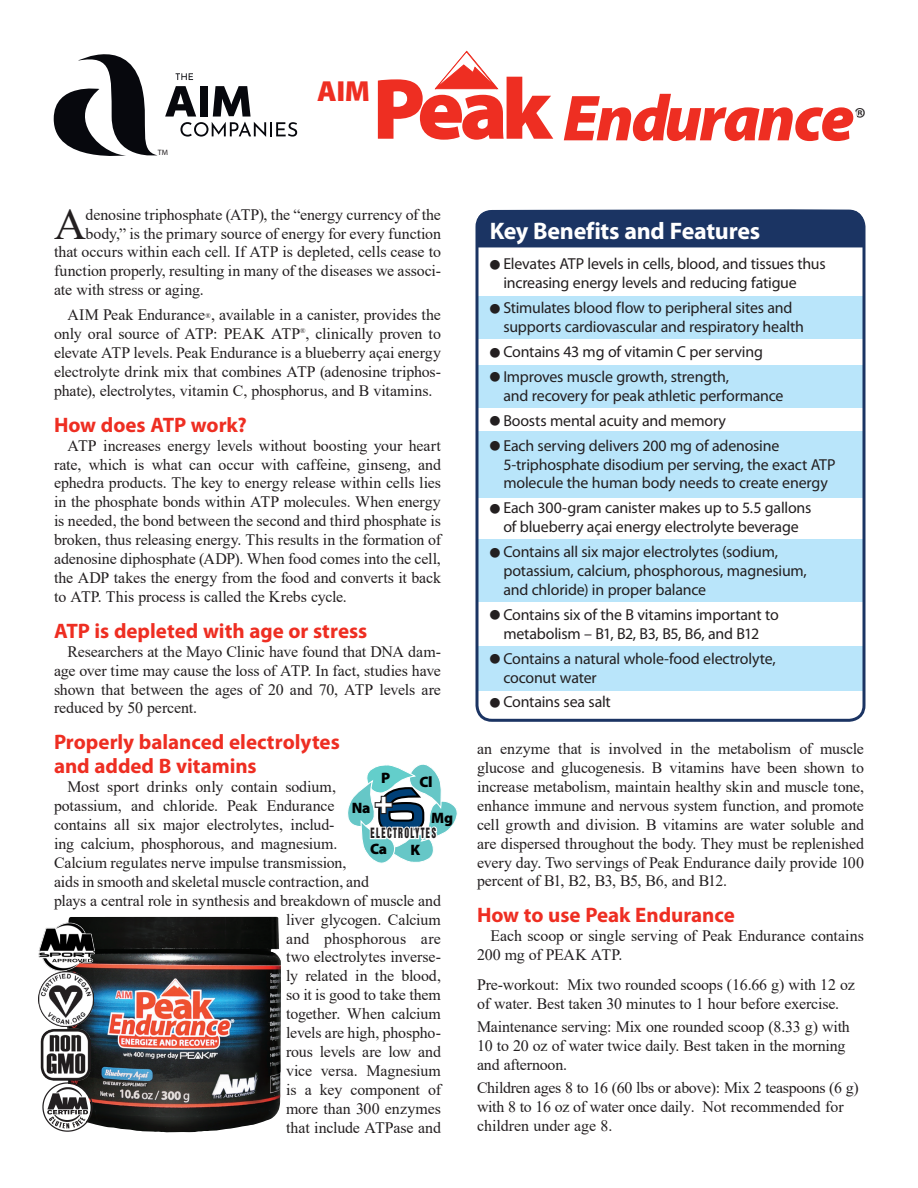
<style>
.page{position:relative;width:918px;height:1188px;background:#fff}
.page>*{position:absolute;margin:0;border:0;box-sizing:border-box;transform-origin:0 0}
.t1{font:900 87.3px "Myriad Pro";color:#ee2e22}
.t2{font:500 74.4px "Bank Gothic BT";color:#004077}
.t3{font:italic 900 65.55px "Myriad Pro";letter-spacing:-.035em;color:#ee2e22}
.Body_text{font:44.4px "Times New Roman";color:#231f20}
.t4{font:29.25px "Myriad Pro";color:#231f20}
.t5{font:900 29.1px "Myriad Pro";color:#ee2e22}
.t6{font:27.15px "Incised 901 BT Compact";color:#fff}
.Body_text-2{font:700 24px "Myriad Pro";letter-spacing:-.01em;color:#fff}
.mini_heads{font:700 21px/24px "Myriad Pro";color:#ee2e22}
.Body_text-3{font:15.9px/18.9px "Times New Roman";letter-spacing:-.01em;color:#231f20;text-align:justify}
.Body_text-4{font:15.9px/18.9px "Myriad Pro";letter-spacing:-.015em;color:#231f20}
.Body_text-5{font:15.9px "Times New Roman";letter-spacing:.01em;color:#231f20}
.t7{font:900 15.15px "Myriad Pro";letter-spacing:-.01em;color:#000}
.t8{font:12.9px "Helvetica Inserat";letter-spacing:.15em;color:#231f20;scale:.67 1}
.mini_heads-2{font:7.8px "Myriad Pro";color:#231f20}
.Body_text-6{font:7.2px "Times New Roman";color:#231f20}
</style>
<div class="page">
<div style="left:477px;top:297px;width:387px;height:42px;background:#b9e5fa"></div>
<div style="left:477px;top:366px;width:387px;height:42px;background:#b9e5fa"></div>
<div style="left:477px;top:432px;width:387px;height:66px;background:#b9e5fa"></div>
<div style="left:477px;top:540px;width:387px;height:62px;background:#b9e5fa"></div>
<div style="left:477px;top:647px;width:387px;height:44px;background:#b9e5fa"></div>
<div style="left:476px;top:210px;width:390px;height:512px;border:3px solid #1b3463;border-radius:15px"></div>
<div style="left:477px;top:209px;width:389px;height:38px;background:#1b3463"></div>
<svg style="left:434px;top:50px;width:65px;height:40px"></svg>
<img style="left:66px;top:917px;width:215px;height:215px">
<img style="left:38px;top:971px;width:55px;height:55px">
<img style="left:41px;top:1028px;width:49px;height:53px">
<img style="left:43px;top:1082px;width:49px;height:50px">
<img style="left:39px;top:923px;width:56px;height:48px">
<svg style="left:54px;top:54px;width:243px;height:102px"></svg>
<svg style="left:348px;top:764px;width:109px;height:99px"></svg>
<p class="mini_heads-2" style="left:158px;top:148px;width:12px">TM</p>
<p class="t5" style="left:317px;top:72px;width:54px">AIM</p>
<p class="t1" style="left:372px;top:51px;width:181px">Peak</p>
<p class="t3" style="left:563px;top:75px;width:293px">Endurance</p>
<p class="t4" style="left:854px;top:100px;width:14px">®</p>
<p class="Body_text" style="left:54px;top:192px;width:34px">A</p>
<p class="Body_text-3" style="left:86px;top:204px;width:357px">denosine triphosphate (ATP), the “energy currency of the</p>
<p class="Body_text-3" style="left:86px;top:223px;width:357px">body,” is the primary source of energy for every function</p>
<p class="Body_text-3" style="left:54px;top:242px;width:389px">that occurs within each cell. If ATP is depleted, cells cease to</p>
<p class="Body_text-3" style="left:54px;top:261px;width:388px">function properly, resulting in many of the diseases we associ-</p>
<p class="Body_text-3" style="left:54px;top:280px;width:151px">ate with stress or aging.</p>
<p class="Body_text-3" style="left:68px;top:305px;width:375px">AIM Peak Endurance , available in a canister, provides the</p>
<p class="Body_text-6" style="left:206px;top:310px;width:7px">®</p>
<p class="Body_text-3" style="left:54px;top:324px;width:389px">only oral source of ATP: PEAK ATP , clinically proven to</p>
<p class="Body_text-6" style="left:300px;top:325px;width:7px">®</p>
<p class="Body_text-3" style="left:54px;top:343px;width:389px">elevate ATP levels. Peak Endurance is a blueberry açai energy electrolyte drink mix that combines ATP (adenosine triphos&shy;phate), electrolytes, vitamin C, phosphorus, and B vitamins.</p>
<p class="mini_heads" style="left:54px;top:412px;width:194px">How does ATP work?</p>
<p class="Body_text-3" style="left:54px;top:435px;width:389px;text-indent:14px">ATP increases energy levels without boosting your heart rate, which is what can occur with caffeine, ginseng, and ephedra products. The key to energy release within cells lies in the phosphate bonds within ATP molecules. When energy is needed, the bond between the second and third phosphate is broken, thus releasing energy. This results in the formation of adenosine diphosphate (ADP). When food comes into the cell, the ADP takes the energy from the food and converts it back to ATP. This process is called the Krebs cycle.</p>
<p class="mini_heads" style="left:54px;top:618px;width:315px">ATP is depleted with age or stress</p>
<p class="Body_text-3" style="left:54px;top:641px;width:388px;text-indent:14px">Researchers at the Mayo Clinic have found that DNA dam&shy;age over time may cause the loss of ATP. In fact, studies have shown that between the ages of 20 and 70, ATP levels are reduced by 50 percent.</p>
<p class="mini_heads" style="left:54px;top:730px;width:287px">Properly balanced electrolytes and added B vitamins</p>
<p class="Body_text-3" style="left:68px;top:777px;width:270px">Most sport drinks only contain sodium,</p>
<p class="Body_text-3" style="left:54px;top:796px;width:282px">potassium, and chloride. Peak Endurance</p>
<p class="Body_text-3" style="left:54px;top:815px;width:282px">contains all six major electrolytes, includ-</p>
<p class="Body_text-3" style="left:54px;top:834px;width:285px">ing calcium, phosphorous, and magnesium.</p>
<p class="Body_text-3" style="left:54px;top:853px;width:294px">Calcium regulates nerve impulse transmission,</p>
<p class="Body_text-3" style="left:54px;top:872px;width:316px">aids in smooth and skeletal muscle contraction, and</p>
<p class="Body_text-3" style="left:54px;top:890px;width:389px">plays a central role in synthesis and breakdown of muscle and</p>
<p class="Body_text-3" style="left:286px;top:909px;width:156px">liver glycogen. Calcium</p>
<p class="Body_text-5" style="left:286px;top:927px;width:156px">and phosphorous are</p>
<p class="Body_text-3" style="left:286px;top:947px;width:156px">two electrolytes inverse-</p>
<p class="Body_text-3" style="left:286px;top:966px;width:156px">ly related in the blood,</p>
<p class="Body_text-3" style="left:286px;top:985px;width:156px">so it is good to take them</p>
<p class="Body_text-3" style="left:286px;top:1004px;width:156px">together. When calcium</p>
<p class="Body_text-3" style="left:286px;top:1023px;width:156px">levels are high, phospho-</p>
<p class="Body_text-3" style="left:286px;top:1042px;width:156px">rous levels are low and</p>
<p class="Body_text-3" style="left:286px;top:1061px;width:156px">vice versa. Magnesium</p>
<p class="Body_text-3" style="left:286px;top:1079px;width:156px">is a key component of</p>
<p class="Body_text-3" style="left:286px;top:1098px;width:156px">more than 300 enzymes</p>
<p class="Body_text-3" style="left:286px;top:1117px;width:156px">that include ATPase and</p>
<p class="t7" style="left:381px;top:768px;width:11px">P</p>
<p class="t7" style="left:419px;top:772px;width:15px">Cl</p>
<p class="t2" style="left:372px;top:768px;width:59px">6</p>
<p class="t6" style="left:372px;top:787px;width:24px">+</p>
<p class="t8" style="left:370px;top:825px;width:100px">ELECTROLYTES</p>
<p class="t7" style="left:352px;top:798px;width:20px">Na</p>
<p class="t7" style="left:431px;top:807px;width:23px">Mg</p>
<p class="t7" style="left:370px;top:838px;width:19px">Ca</p>
<p class="t7" style="left:410px;top:840px;width:11px">K</p>
<p class="Body_text-2" style="left:490px;top:215px;width:272px">Key Benefits and Features</p>
<p class="Body_text-4" style="left:503px;top:254px;width:324px;text-indent:-14px">● Elevates ATP levels in cells, blood, and tissues thus increasing energy levels and reducing fatigue</p>
<p class="Body_text-4" style="left:503px;top:298px;width:302px;text-indent:-14px">● Stimulates blood flow to peripheral sites and supports cardiovascular and respiratory health</p>
<p class="Body_text-4" style="left:490px;top:342px;width:275px">● Contains 43 mg of vitamin C per serving</p>
<p class="Body_text-4" style="left:503px;top:367px;width:282px;text-indent:-14px">● Improves muscle growth, strength,<br>and recovery for peak athletic performance</p>
<p class="Body_text-4" style="left:490px;top:411px;width:238px">● Boosts mental acuity and memory</p>
<p class="Body_text-4" style="left:503px;top:436px;width:334px;text-indent:-14px">● Each serving delivers 200 mg of adenosine<br>5-triphosphate disodium per serving, the exact ATP molecule the human body needs to create energy</p>
<p class="Body_text-4" style="left:490px;top:498px;width:323px;text-align:center">● Each 300-gram canister makes up to 5.5 gallons of blueberry açai energy electrolyte beverage</p>
<p class="Body_text-4" style="left:503px;top:542px;width:305px;text-indent:-14px">● Contains all six major electrolytes (sodium, potassium, calcium, phosphorous, magnesium, and chloride) in proper balance</p>
<p class="Body_text-4" style="left:490px;top:605px;width:290px;text-align:center">● Contains six of the B vitamins important to metabolism – B1, B2, B3, B5, B6, and B12</p>
<p class="Body_text-4" style="left:503px;top:649px;width:274px;text-indent:-14px">● Contains a natural whole-food electrolyte, coconut water</p>
<p class="Body_text-4" style="left:490px;top:692px;width:123px">● Contains sea salt</p>
<p class="Body_text-3" style="left:477px;top:739px;width:389px">an enzyme that is involved in the metabolism of muscle glucose and glucogenesis. B vitamins have been shown to increase metabolism, maintain healthy skin and muscle tone, enhance immune and nervous system function, and promote cell growth and division. B vitamins are water soluble and are dispersed throughout the body. They must be replenished every day. Two servings of Peak Endurance daily provide 100 percent of B1, B2, B3, B5, B6, and B12.</p>
<p class="mini_heads" style="left:477px;top:903px;width:259px">How to use Peak Endurance</p>
<p class="Body_text-3" style="left:477px;top:926px;width:388px;text-indent:14px">Each scoop or single serving of Peak Endurance contains<br>200 mg of PEAK ATP.</p>
<p class="Body_text-3" style="left:477px;top:974px;width:379px">Pre-workout: Mix two rounded scoops (16.66 g) with 12 oz of water. Best taken 30 minutes to 1 hour before exercise.</p>
<p class="Body_text-3" style="left:477px;top:1017px;width:374px;text-align:left">Maintenance serving: Mix one rounded scoop (8.33 g) with<br>10 to 20 oz of water twice daily. Best taken in the morning and afternoon.</p>
<p class="Body_text-3" style="left:477px;top:1078px;width:383px;text-align:left">Children ages 8 to 16 (60 lbs or above): Mix 2 teaspoons (6 g) with 8 to 16 oz of water once daily. Not recommended for children under age 8.</p>
</div>
